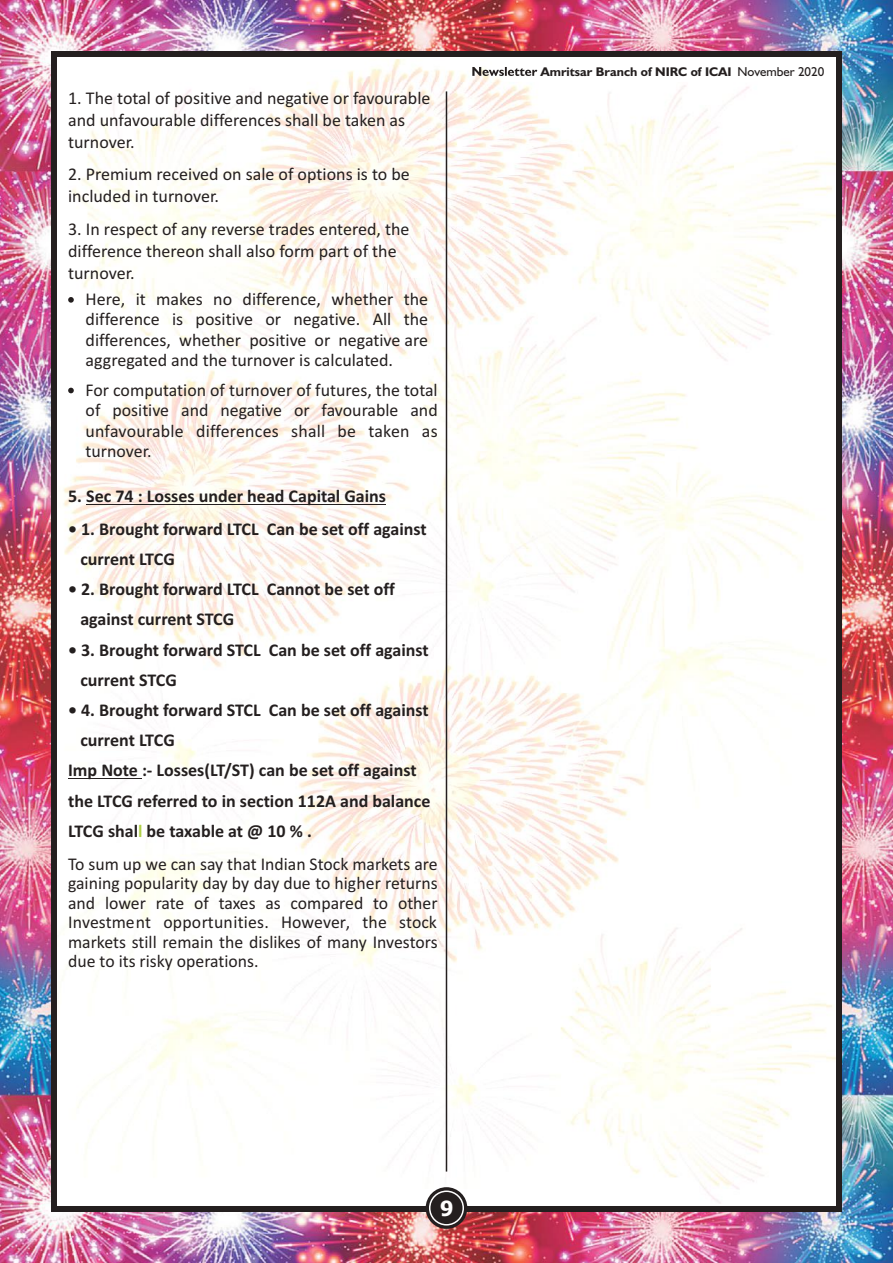
<style>
.page{position:relative;width:893px;height:1263px;background:#fff}
.page>*{position:absolute;margin:0;border:0;box-sizing:border-box;transform-origin:0 0}
.t1{font:700 21px "Tahoma";color:#fff}
.t2{font:18px/20.5px "Calibri";color:#241f1f}
.t3{font:700 18px/30.2px "Calibri";color:#241f1f}
.t4{font:700 12.6px "Humanist 521 BT";color:#241f1f}
.s1{color:#b1d04a}
.s2{font-weight:400;font-size:12.9px}
</style>
<div class="page">
<img style="left:0;top:0;width:893px;height:1263px">
<img style="left:58px;top:59px;width:777px;height:1145px">
<div style="left:51px;top:51px;width:791px;height:1161px;border:6px solid #241f1f"></div>
<svg style="left:472px;top:67px;width:65px;height:9px"></svg>
<div style="left:426px;top:1187px;width:41px;height:42px;background:#241f1f;border-radius:50%"></div>
<div style="left:429px;top:1190px;width:35px;height:35px;border:1px solid #fff;border-radius:50%"></div>
<hr style="left:446px;top:91px;width:1px;height:1080px;background:#241f1f">
<svg style="left:68px;top:297px;width:6px;height:6px"></svg>
<svg style="left:68px;top:388px;width:6px;height:5px"></svg>
<hr style="left:86px;top:504px;width:300px;height:1px;background:#241f1f">
<hr style="left:68px;top:778px;width:74px;height:1px;background:#241f1f">
<p class="t2" style="left:68px;top:88px;width:364px;line-height:21.9px">1. The total of positive and negative or favourable and unfavourable differences shall be taken as turnover.</p>
<p class="t2" style="left:68px;top:165px;width:343px;line-height:21.9px">2. Premium received on sale of options is to be included in turnover.</p>
<p class="t2" style="left:68px;top:220px;width:343px;line-height:21.9px">3. In respect of any reverse trades entered, the difference thereon shall also form part of the turnover.</p>
<p class="t2" style="left:86px;top:290px;width:344px;text-align:justify">Here, it makes no difference, whether the difference is positive or negative. All the differences, whether positive or negative are aggregated and the turnover is calculated.</p>
<p class="t2" style="left:86px;top:381px;width:354px;text-align:justify">For computation of turnover of futures, the total of positive and negative or favourable and unfavourable differences shall be taken as turnover.</p>
<p class="t3" style="left:68px;top:483px;width:319px">5. Sec 74 : Losses under head Capital Gains</p>
<p class="t3" style="left:80px;top:515px;width:348px;text-indent:-12px">• 1. Brought forward LTCL Can be set off against current LTCG</p>
<p class="t3" style="left:80px;top:576px;width:316px;text-indent:-12px">• 2. Brought forward LTCL Cannot be set off against current STCG</p>
<p class="t3" style="left:80px;top:636px;width:350px;text-indent:-12px">• 3. Brought forward STCL Can be set off against current STCG</p>
<p class="t3" style="left:68px;top:696px;width:362px">• 4. Brought forward STCL Can be set off against</p>
<p class="t3" style="left:80px;top:727px;width:96px">current LTCG</p>
<p class="t3" style="left:68px;top:757px;width:350px">Imp Note :- Losses(LT/ST) can be set off against</p>
<p class="t3" style="left:68px;top:787px;width:364px">the LTCG referred to in section 112A and balance</p>
<p class="t3" style="left:68px;top:817px;width:245px">LTCG shal<span class="s1">l</span> be taxable at @ 10 % .</p>
<p class="t2" style="left:68px;top:856px;width:371px;line-height:19.4px;text-align:justify">To sum up we can say that Indian Stock markets are gaining popularity day by day due to higher returns and lower rate of taxes as compared to other Investment opportunities. However, the stock markets still remain the dislikes of many Investors due to its risky operations.</p>
<p class="t4" style="left:541px;top:67px;width:285px">Amritsar Branch of NIRC of ICAI <span class="s2">November 2020</span></p>
<p class="t1" style="left:440px;top:1200px;width:15px">9</p>
</div>
